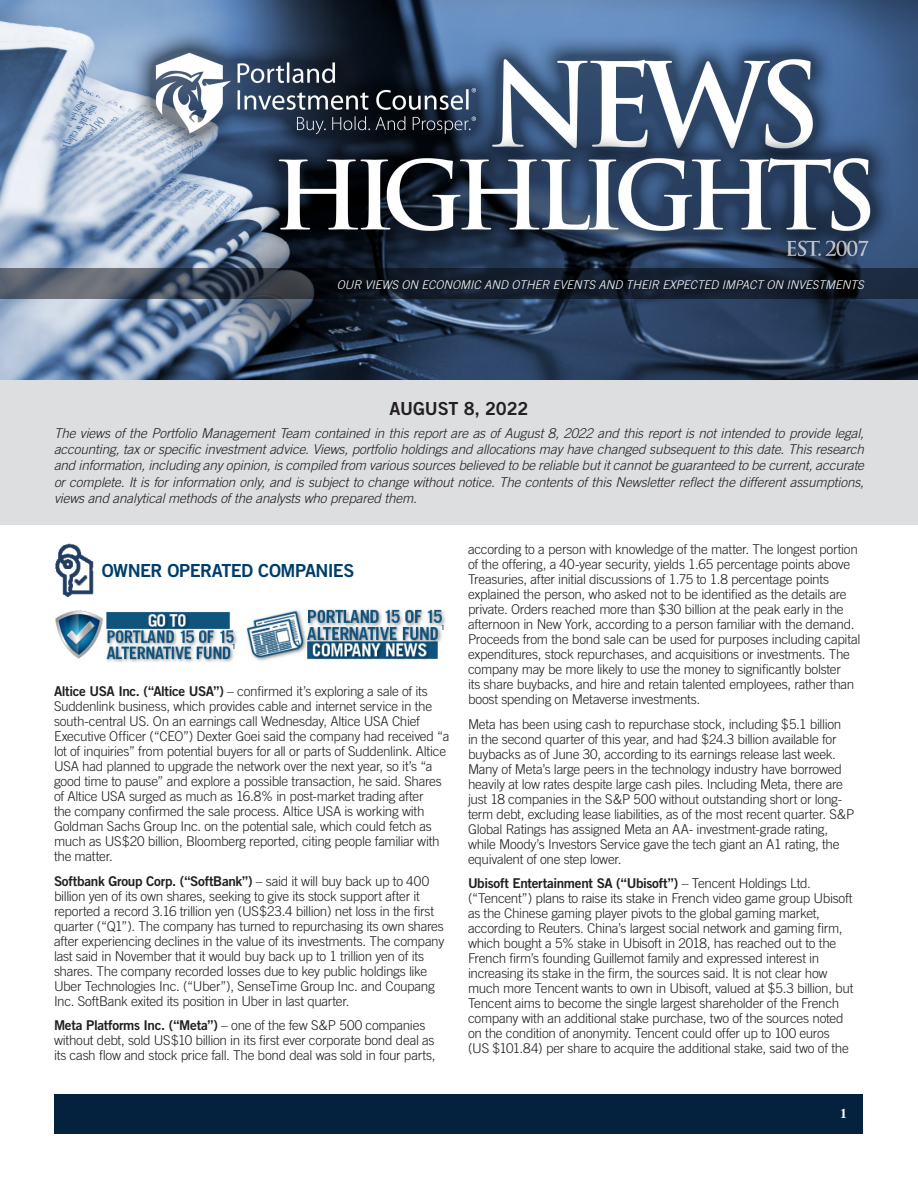
<style>
.page{position:relative;width:918px;height:1188px;background:#fff}
.page>*{position:absolute;margin:0;border:0;box-sizing:border-box;transform-origin:0 0}
.Article_-_Body{font:18px "Trade Gothic Bold Two";letter-spacing:-.035em;color:#003e69}
.t1{font:18px "Trade Gothic Bold Two";letter-spacing:-.01em;color:#231f20}
.Article_-_Body-2{font:300 13.5px/15px "Trade Gothic";letter-spacing:-.02em;color:#231f20}
.t2{font:italic 300 13.5px/16.2px "Trade Gothic";letter-spacing:-.01em;color:#231f20;text-align:justify}
.t3{font:700 13.5px "Times";color:#fff}
.t4{font:italic 300 12px "Trade Gothic";color:#fff}
.t5{font:7.05px "Trade Gothic Bold Cond Twenty";color:#003e69}
.s1{font-family:"Trade Gothic Bold Two";font-weight:400}
</style>
<div class="page">
<div style="left:55px;top:1094px;width:808px;height:39px;background:#04213e"></div>
<img style="left:0;top:0;width:918px;height:380px">
<svg style="left:0;top:268px;width:918px;height:31px;background:#232c39"></svg>
<img style="left:55px;top:543px;width:39px;height:54px">
<div style="left:0;top:380px;width:918px;height:145px;background:#dddee0"></div>
<img style="left:247px;top:609px;width:199px;height:52px">
<img style="left:55px;top:610px;width:182px;height:52px">
<p class="t4" style="left:337px;top:277px;width:529px">OUR VIEWS ON ECONOMIC AND OTHER EVENTS AND THEIR EXPECTED IMPACT ON INVESTMENTS</p>
<p class="t1" style="left:389px;top:397px;width:141px">AUGUST 8, 2022</p>
<p class="t2" style="left:54px;top:425px;width:812px">The views of the Portfolio Management Team contained in this report are as of August 8, 2022 and this report is not intended to provide legal, accounting, tax or specific investment advice. Views, portfolio holdings and allocations may have changed subsequent to this date. This research and information, including any opinion, is compiled from various sources believed to be reliable but it cannot be guaranteed to be current, accurate or complete. It is for information only, and is subject to change without notice. The contents of this Newsletter reflect the different assumptions, views and analytical methods of the analysts who prepared them.</p>
<p class="Article_-_Body" style="left:102px;top:560px;width:254px">OWNER OPERATED COMPANIES</p>
<p class="t5" style="left:233px;top:643px;width:5px">1</p>
<p class="t5" style="left:442px;top:623px;width:5px">1</p>
<p class="Article_-_Body-2" style="left:54px;top:684px;width:397px"><span class="s1">Altice USA Inc. (“Altice USA”)</span> – confirmed it’s exploring a sale of its Suddenlink business, which provides cable and internet service in the south-central US. On an earnings call Wednesday, Altice USA Chief Executive Officer (“CEO”) Dexter Goei said the company had received “a lot of inquiries” from potential buyers for all or parts of Suddenlink. Altice USA had planned to upgrade the network over the next year, so it’s “a good time to pause” and explore a possible transaction, he said. Shares of Altice USA surged as much as 16.8% in post-market trading after<br>the company confirmed the sale process. Altice USA is working with Goldman Sachs Group Inc. on the potential sale, which could fetch as much as US$20 billion, Bloomberg reported, citing people familiar with the matter.</p>
<p class="Article_-_Body-2" style="left:54px;top:873px;width:392px"><span class="s1">Softbank Group Corp. (“SoftBank”)</span> – said it will buy back up to 400 billion yen of its own shares, seeking to give its stock support after it reported a record 3.16 trillion yen (US$23.4 billion) net loss in the first quarter (“Q1”). The company has turned to repurchasing its own shares after experiencing declines in the value of its investments. The company last said in November that it would buy back up to 1 trillion yen of its shares. The company recorded losses due to key public holdings like Uber Technologies Inc. (“Uber”), SenseTime Group Inc. and Coupang Inc. SoftBank exited its position in Uber in last quarter.</p>
<p class="Article_-_Body-2" style="left:54px;top:1018px;width:383px"><span class="s1">Meta Platforms Inc. (“Meta”)</span> – one of the few S&amp;P 500 companies without debt, sold US$10 billion in its first ever corporate bond deal as its cash flow and stock price fall. The bond deal was sold in four parts,</p>
<p class="Article_-_Body-2" style="left:468px;top:541px;width:394px">according to a person with knowledge of the matter. The longest portion of the offering, a 40-year security, yields 1.65 percentage points above Treasuries, after initial discussions of 1.75 to 1.8 percentage points explained the person, who asked not to be identified as the details are private. Orders reached more than $30 billion at the peak early in the afternoon in New York, according to a person familiar with the demand.<br>Proceeds from the bond sale can be used for purposes including capital expenditures, stock repurchases, and acquisitions or investments. The company may be more likely to use the money to significantly bolster<br>its share buybacks, and hire and retain talented employees, rather than boost spending on Metaverse investments.</p>
<p class="Article_-_Body-2" style="left:468px;top:716px;width:388px">Meta has been using cash to repurchase stock, including $5.1 billion in the second quarter of this year, and had $24.3 billion available for buybacks as of June 30, according to its earnings release last week.<br>Many of Meta’s large peers in the technology industry have borrowed heavily at low rates despite large cash piles. Including Meta, there are just 18 companies in the S&amp;P 500 without outstanding short or long&shy;term debt, excluding lease liabilities, as of the most recent quarter. S&amp;P Global Ratings has assigned Meta an AA- investment-grade rating, while Moody’s Investors Service gave the tech giant an A1 rating, the equivalent of one step lower.</p>
<p class="Article_-_Body-2" style="left:468px;top:876px;width:387px"><span class="s1">Ubisoft Entertainment SA (“Ubisoft”)</span> – Tencent Holdings Ltd. (“Tencent”) plans to raise its stake in French video game group Ubisoft as the Chinese gaming player pivots to the global gaming market, according to Reuters. China’s largest social network and gaming firm, which bought a 5% stake in Ubisoft in 2018, has reached out to the French firm’s founding Guillemot family and expressed interest in increasing its stake in the firm, the sources said. It is not clear how much more Tencent wants to own in Ubisoft, valued at $5.3 billion, but Tencent aims to become the single largest shareholder of the French company with an additional stake purchase, two of the sources noted on the condition of anonymity. Tencent could offer up to 100 euros (US $101.84) per share to acquire the additional stake, said two of the</p>
<p class="t3" style="left:840px;top:1100px;width:8px">1</p>
</div>
